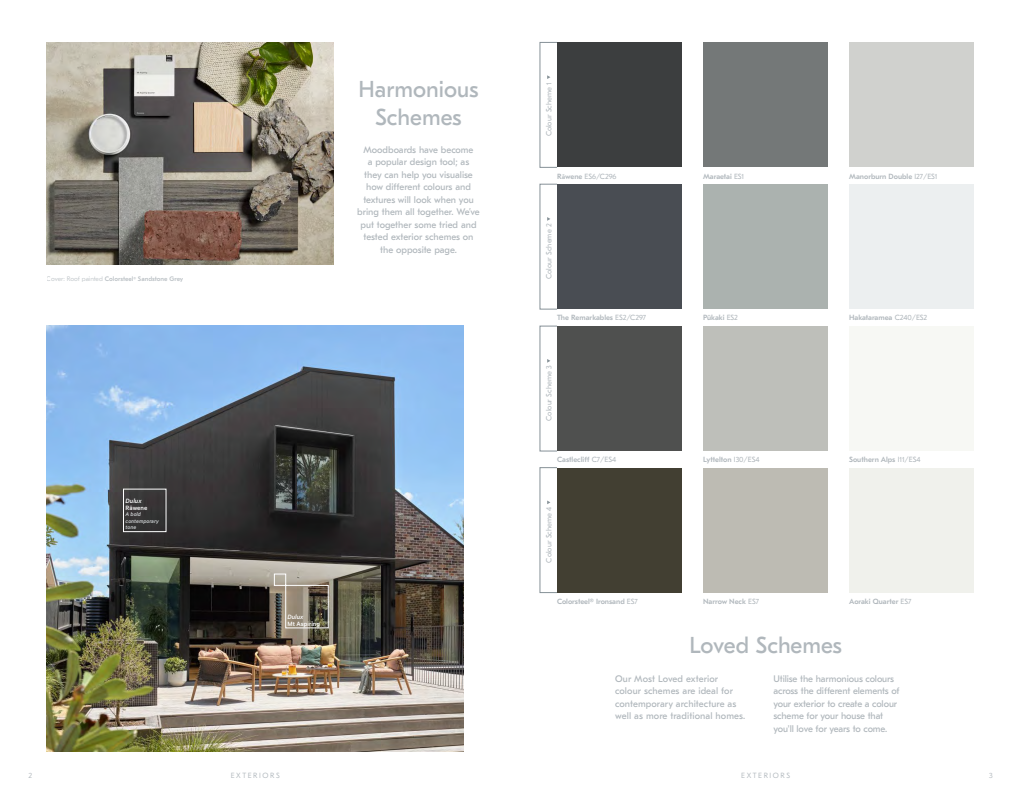
<style>
.page{position:relative;width:1021px;height:808px;background:#fff}
.page>*{position:absolute;margin:0;border:0;box-sizing:border-box;transform-origin:0 0}
.t1{font:23px/27.2px "GT Eesti Pro Text";color:#b0b7bc;text-align:center}
.t2{font:9.5px/12.5px "GT Eesti Pro Text";color:#b0b7bc}
.t3{font:500 7.5px "GT Eesti Pro Text";color:#b0b7bc}
.t4{font:7.5px "GT Eesti Pro Text";color:#b0b7bc}
.t5{font:300 7.5px "GT Eesti Pro Text";letter-spacing:.21em;color:#b0b7bc}
.t6{font:500 7px "Calibre";color:#fff}
.t7{font:italic 500 7px "Calibre";color:#fff}
.t8{font:500 6.5px "GT Eesti Pro Text";color:#b0b7bc}
.t9{font:italic 500 6px/6.5px "Calibre";color:#cfd3d5}
.s1{font-weight:300}
.s2{font-family:"Calibre"}
.s3{color:#fff}
.s4{font-weight:500}
.s5{font-family:"Calibre";font-weight:500}
.s6{font-weight:400}
</style>
<div class="page">
<img style="left:47px;top:326px;width:416px;height:425px">
<div style="left:123px;top:489px;width:43px;height:43px;border:1px solid #fff"></div>
<svg style="left:274px;top:574px;width:54px;height:54px;background:#888072"></svg>
<img style="left:47px;top:43px;width:286px;height:221px">
<svg style="left:539px;top:42px;width:18px;height:126px"></svg>
<svg style="left:539px;top:184px;width:18px;height:125px"></svg>
<svg style="left:539px;top:326px;width:18px;height:125px"></svg>
<svg style="left:539px;top:467px;width:18px;height:126px"></svg>
<div style="left:557px;top:43px;width:124px;height:124px;background:#3c3e3f"></div>
<div style="left:557px;top:326px;width:124px;height:125px;background:#4f504f"></div>
<div style="left:557px;top:184px;width:124px;height:125px;background:#494d53"></div>
<div style="left:557px;top:468px;width:124px;height:124px;background:#423f32"></div>
<div style="left:849px;top:43px;width:124px;height:124px;background:#d0d1ce"></div>
<div style="left:849px;top:326px;width:124px;height:125px;background:#f7f8f4"></div>
<div style="left:849px;top:184px;width:124px;height:125px;background:#eceff0"></div>
<div style="left:849px;top:468px;width:124px;height:124px;background:#f0f1ec"></div>
<div style="left:703px;top:43px;width:124px;height:124px;background:#747878"></div>
<div style="left:703px;top:326px;width:124px;height:125px;background:#bebfba"></div>
<div style="left:703px;top:184px;width:124px;height:125px;background:#abb2af"></div>
<div style="left:703px;top:468px;width:124px;height:124px;background:#bdbbb3"></div>
<p class="t8" style="left:47px;top:275px;width:138px"><span class="s1">Cover: Roof painted</span> Colorsteel<span class="s2">®</span> Sandstone Grey</p>
<h1 class="t1" style="left:358px;top:76px;width:122px">Harmonious<br>Schemes</h1>
<p class="t2" style="left:357px;top:143px;width:124px;text-align:center">Moodboards have become<br>a popular design tool; as<br>they can help you visualise how different colours and textures will look when you bring them all together. We’ve put together some tried and tested exterior schemes on the opposite page.</p>
<p class="t7" style="left:126px;top:496px;width:18px">Dulux</p>
<p class="t6" style="left:126px;top:503px;width:23px">Rāwene</p>
<p class="t9" style="left:126px;top:511px;width:35px">A bold contemporary tone</p>
<p class="t7" style="left:287px;top:612px;width:18px">Dulux</p>
<p class="t6" style="left:287px;top:619px;width:34px">Mt Aspiring</p>
<p class="t5" style="left:28px;top:771px;width:5px">2</p>
<p class="t5" style="left:231px;top:771px;width:50px">EXTERIORS</p>
<p class="t4" style="left:544px;top:136px;width:65px;rotate:-90deg">Colour Scheme 1 <span class="s3">^</span></p>
<p class="t4" style="left:557px;top:172px;width:61px"><span class="s4">R</span><span class="s5">ā</span><span class="s4">wene</span> ES6/C296</p>
<p class="t4" style="left:544px;top:279px;width:66px;rotate:-90deg">Colour Scheme 2 <span class="s3">^</span></p>
<p class="t3" style="left:557px;top:314px;width:90px">The Remarkables <span class="s6">ES2/C297</span></p>
<p class="t4" style="left:544px;top:421px;width:66px;rotate:-90deg">Colour Scheme 3 <span class="s3">^</span></p>
<p class="t3" style="left:557px;top:455px;width:61px">Castlecliff <span class="s6">C7/ES4</span></p>
<p class="t4" style="left:544px;top:562px;width:66px;rotate:-90deg">Colour Scheme 4 <span class="s3">^</span></p>
<p class="t3" style="left:557px;top:597px;width:82px">Colorsteel® Ironsand <span class="s6">ES7</span></p>
<p class="t3" style="left:703px;top:172px;width:43px">Maraetai <span class="s6">ES1</span></p>
<p class="t3" style="left:703px;top:314px;width:36px">Pūkaki <span class="s6">ES2</span></p>
<p class="t3" style="left:703px;top:455px;width:58px">Lyttelton <span class="s6">I30/ES4</span></p>
<p class="t3" style="left:703px;top:597px;width:57px">Narrow Neck <span class="s6">ES7</span></p>
<p class="t3" style="left:849px;top:172px;width:90px">Manorburn Double <span class="s6">I27/ES1</span></p>
<p class="t3" style="left:849px;top:314px;width:80px">Hakataramea <span class="s6">C240/ES2</span></p>
<p class="t3" style="left:849px;top:455px;width:73px">Southern Alps <span class="s6">I11/ES4</span></p>
<p class="t3" style="left:849px;top:597px;width:64px">Aoraki Quarter <span class="s6">ES7</span></p>
<h1 class="t1" style="left:689px;top:632px;width:154px">Loved Schemes</h1>
<p class="t2" style="left:615px;top:672px;width:131px">Our Most Loved exterior colour schemes are ideal for contemporary architecture as well as more traditional homes.</p>
<p class="t2" style="left:773px;top:672px;width:128px">Utilise the harmonious colours across the different elements of your exterior to create a colour scheme for your house that you'll love for years to come.</p>
<p class="t5" style="left:741px;top:771px;width:50px">EXTERIORS</p>
<p class="t5" style="left:988px;top:771px;width:5px">3</p>
</div>
